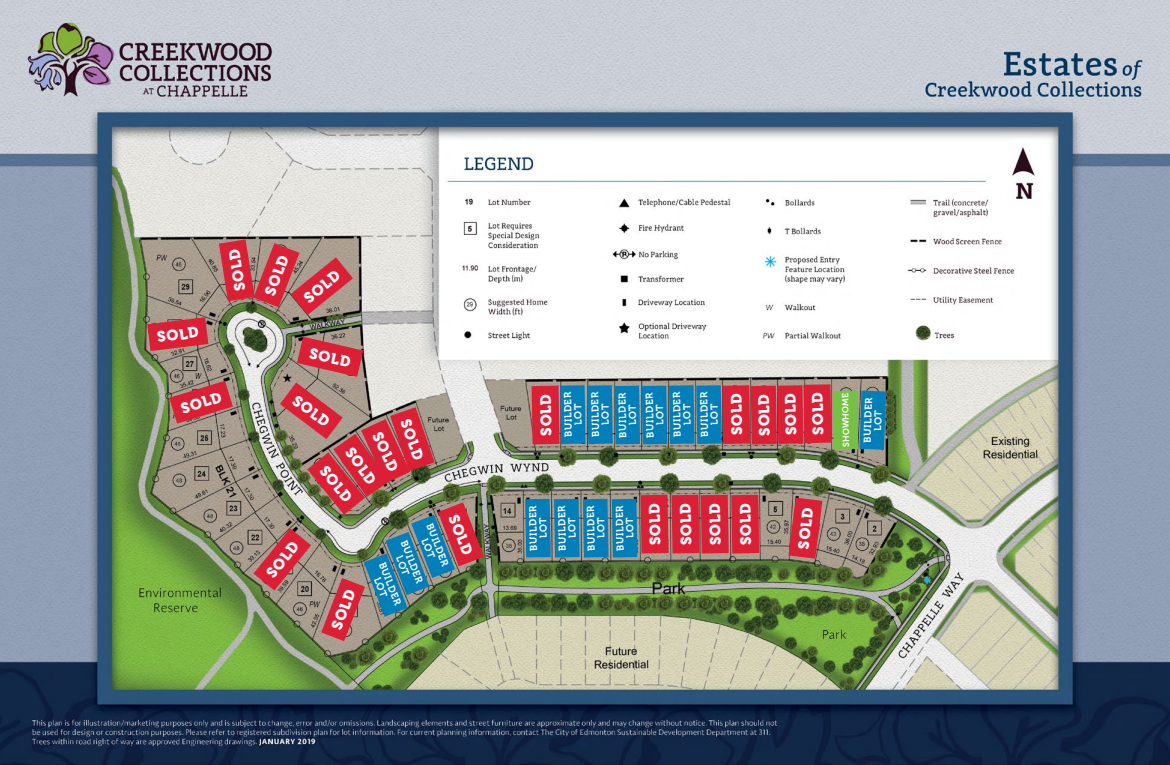
<style>
.page{position:relative;width:1170px;height:765px;background:#fff}
.page>*{position:absolute;margin:0;border:0;box-sizing:border-box;transform-origin:0 0}
.t1{font:15px/26.9px "Museo 900";color:#fff}
.t2{font:10px/10px "Museo 700";color:#fff;text-align:center}
.t3{font:8.75px "Museo 700";color:#fff}
</style>
<div class="page">
<img style="left:0;top:0;width:1170px;height:765px">
<svg style="left:147px;top:317px;width:61px;height:34px;background:#cd3a48"></svg>
<svg style="left:532px;top:384px;width:354px;height:66px;background:#69657b"></svg>
<svg style="left:219px;top:239px;width:134px;height:76px;background:#ba5d5f"></svg>
<svg style="left:788px;top:498px;width:34px;height:61px;background:#cc3948"></svg>
<svg style="left:169px;top:381px;width:64px;height:43px;background:#bf4e56"></svg>
<svg style="left:525px;top:495px;width:234px;height:63px;background:#7a5978"></svg>
<img style="left:253px;top:337px;width:231px;height:304px">
<h1 class="t1" style="left:156px;top:324px;width:43px;rotate:-7deg">SOLD</h1>
<h1 class="t1" style="left:227px;top:293px;width:43px;rotate:-99deg">SOLD</h1>
<h1 class="t1" style="left:257px;top:290px;width:43px;rotate:-69deg">SOLD</h1>
<h1 class="t1" style="left:297px;top:289px;width:43px;rotate:-39deg">SOLD</h1>
<h1 class="t1" style="left:313px;top:339px;width:43px;rotate:13deg">SOLD</h1>
<h1 class="t1" style="left:177px;top:396px;width:43px;rotate:-17deg">SOLD</h1>
<h1 class="t1" style="left:302px;top:388px;width:43px;rotate:37deg">SOLD</h1>
<h1 class="t1" style="left:418px;top:415px;width:43px;rotate:71deg">SOLD</h1>
<h1 class="t1" style="left:389px;top:427px;width:43px;rotate:65deg">SOLD</h1>
<h1 class="t1" style="left:360px;top:441px;width:43px;rotate:55deg">SOLD</h1>
<h1 class="t1" style="left:333px;top:459px;width:43px;rotate:51deg">SOLD</h1>
<h1 class="t1" style="left:259px;top:568px;width:43px;rotate:-51deg">SOLD</h1>
<h1 class="t1" style="left:324px;top:624px;width:43px;rotate:-69deg">SOLD</h1>
<h1 class="t1" style="left:466px;top:510px;width:43px;rotate:69deg">SOLD</h1>
<p class="t2" style="left:434px;top:522px;width:47px;rotate:69deg">BUILDER</p>
<p class="t2" style="left:408px;top:539px;width:47px;rotate:69deg">BUILDER</p>
<p class="t2" style="left:407px;top:553px;width:47px;line-height:18.1px;text-align:left;rotate:69deg">LOT<br>BUILDER</p>
<p class="t2" style="left:564px;top:437px;width:47px;rotate:-91deg">BUILDER<br>LOT</p>
<p class="t2" style="left:591px;top:437px;width:47px;rotate:-91deg">BUILDER<br>LOT</p>
<p class="t2" style="left:618px;top:438px;width:47px;rotate:-91deg">BUILDER<br>LOT</p>
<p class="t2" style="left:645px;top:438px;width:47px;rotate:-91deg">BUILDER<br>LOT</p>
<p class="t2" style="left:673px;top:437px;width:47px;rotate:-91deg">BUILDER<br>LOT</p>
<p class="t2" style="left:700px;top:437px;width:47px;rotate:-91deg">BUILDER<br>LOT</p>
<h1 class="t1" style="left:724px;top:436px;width:43px;rotate:-91deg">SOLD</h1>
<p class="t3" style="left:841px;top:447px;width:55px;rotate:-91deg">SHOWHOME</p>
<h1 class="t1" style="left:533px;top:436px;width:43px;rotate:-91deg">SOLD</h1>
<h1 class="t1" style="left:751px;top:436px;width:44px;text-align:justify;rotate:-91deg">SOLD SOLD SOLD</h1>
<p class="t2" style="left:862px;top:442px;width:47px;rotate:-88deg">BUILDER<br>LOT</p>
<p class="t2" style="left:529px;top:551px;width:47px;rotate:-91deg">BUILDER<br>LOT</p>
<p class="t2" style="left:558px;top:551px;width:47px;rotate:-91deg">BUILDER<br>LOT</p>
<p class="t2" style="left:587px;top:551px;width:47px;rotate:-91deg">BUILDER<br>LOT</p>
<p class="t2" style="left:615px;top:551px;width:47px;rotate:-91deg">BUILDER<br>LOT</p>
<h1 class="t1" style="left:640px;top:546px;width:44px;line-height:31px;rotate:-91deg">SOLD<br>SOLD</h1>
<h1 class="t1" style="left:700px;top:546px;width:44px;line-height:30.5px;rotate:-91deg">SOLD<br>SOLD</h1>
<h1 class="t1" style="left:790px;top:547px;width:43px;rotate:-83deg">SOLD</h1>
</div>
